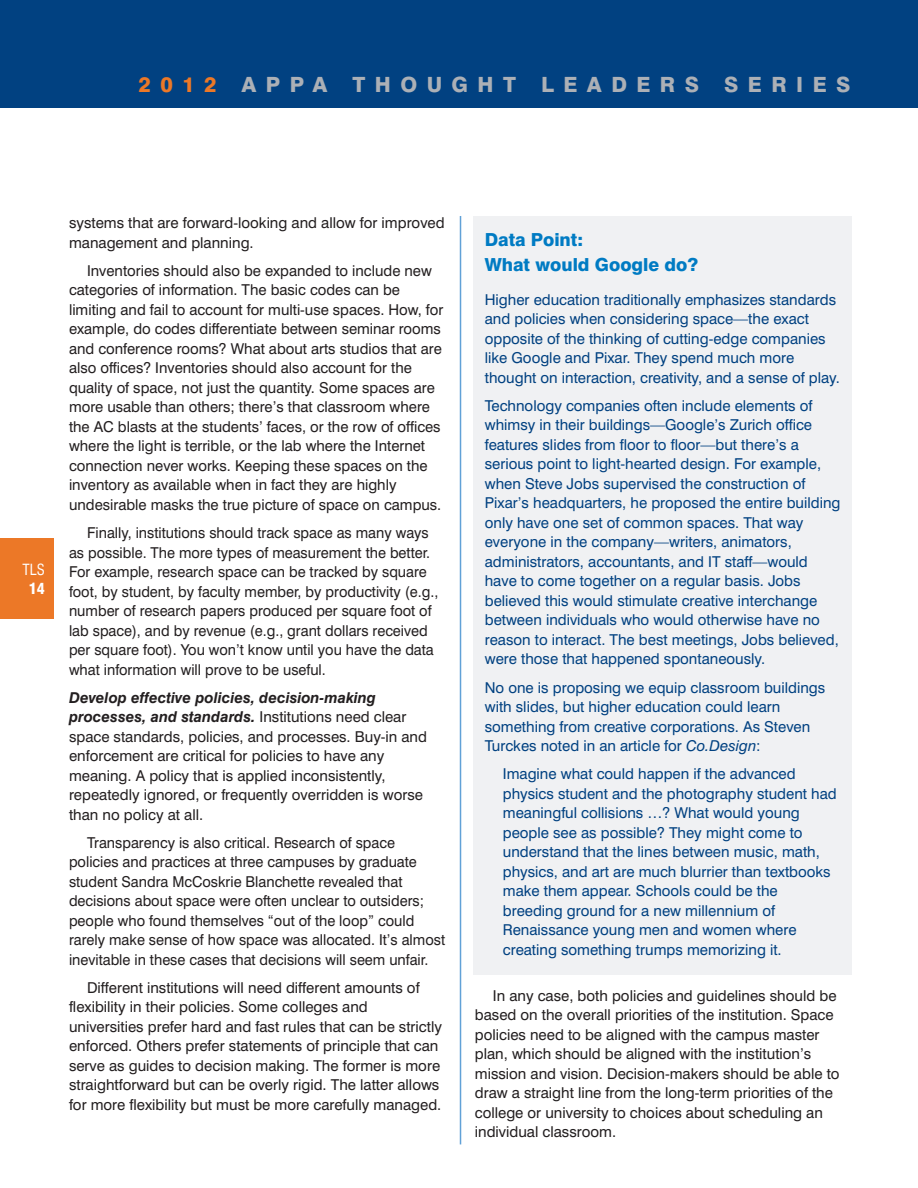
<style>
.page{position:relative;width:918px;height:1188px;background:#fff}
.page>*{position:absolute;margin:0;border:0;box-sizing:border-box;transform-origin:0 0}
.t1{font:800 21px "Swiss 721 BT";letter-spacing:.45em;color:#acb0b6}
.t2{font:800 18px/24.9px "Swiss 721 BT";color:#007bc3}
.t3{font:15px/19.5px "Swiss 721 BT";color:#231f20}
.t4{font:15px/19.5px "Swiss 721 BT";color:#014181}
.t5{font:condensed 15px "Swiss 721 BT";color:#fff}
.t6{font:900 condensed 15px "Swiss 721 BT";color:#fff}
.s1{color:#ec7827}
.s2{font-weight:700;font-style:italic}
.s3{font-style:italic}
</style>
<div class="page">
<div style="left:0;top:0;width:918px;height:108px;background:#014181"></div>
<div style="left:0;top:538px;width:54px;height:81px;background:#ec7827"></div>
<hr style="left:460px;top:216px;width:1px;height:928px;background:#61a1d7">
<div style="left:474px;top:216px;width:378px;height:759px;background:#f0f1f3"></div>
<h1 class="t1" style="left:139px;top:77px;width:713px"><span class="s1">2012</span> APPA THOUGHT LEADERS SERIES</h1>
<p class="t5" style="left:23px;top:564px;width:24px">TLS</p>
<p class="t6" style="left:29px;top:583px;width:18px">14</p>
<p class="t3" style="left:69px;top:215px;width:377px">systems that are forward-looking and allow for improved management and planning.</p>
<p class="t3" style="left:69px;top:262px;width:376px;text-indent:18px">Inventories should also be expanded to include new categories of information. The basic codes can be limiting and fail to account for multi-use spaces. How, for example, do codes differentiate between seminar rooms and conference rooms? What about arts studios that are also offices? Inventories should also account for the quality of space, not just the quantity. Some spaces are more usable than others; there’s that classroom where the AC blasts at the students’ faces, or the row of offices where the light is terrible, or the lab where the Internet connection never works. Keeping these spaces on the inventory as available when in fact they are highly undesirable masks the true picture of space on campus.</p>
<p class="t3" style="left:69px;top:524px;width:371px;text-indent:18px">Finally, institutions should track space as many ways as possible. The more types of measurement the better.<br>For example, research space can be tracked by square foot, by student, by faculty member, by productivity (e.g., number of research papers produced per square foot of lab space), and by revenue (e.g., grant dollars received per square foot). You won’t know until you have the data what information will prove to be useful.</p>
<p class="t3" style="left:69px;top:689px;width:359px"><span class="s2">Develop effective policies, decision-making processes, and standards.</span> Institutions need clear space standards, policies, and processes. Buy-in and enforcement are critical for policies to have any meaning. A policy that is applied inconsistently, repeatedly ignored, or frequently overridden is worse than no policy at all.</p>
<p class="t3" style="left:69px;top:834px;width:378px;text-indent:18px">Transparency is also critical. Research of space policies and practices at three campuses by graduate student Sandra McCoskrie Blanchette revealed that decisions about space were often unclear to outsiders; people who found themselves “out of the loop” could rarely make sense of how space was allocated. It’s almost inevitable in these cases that decisions will seem unfair.</p>
<p class="t3" style="left:69px;top:979px;width:375px;text-indent:18px">Different institutions will need different amounts of flexibility in their policies. Some colleges and universities prefer hard and fast rules that can be strictly enforced. Others prefer statements of principle that can serve as guides to decision making. The former is more straightforward but can be overly rigid. The latter allows for more flexibility but must be more carefully managed.</p>
<p class="t3" style="left:475px;top:987px;width:366px;text-indent:18px">In any case, both policies and guidelines should be based on the overall priorities of the institution. Space policies need to be aligned with the campus master plan, which should be aligned with the institution’s mission and vision. Decision-makers should be able to draw a straight line from the long-term priorities of the college or university to choices about scheduling an individual classroom.</p>
<p class="t2" style="left:485px;top:229px;width:215px">Data Point:<br>What would Google do?</p>
<p class="t4" style="left:485px;top:291px;width:357px">Higher education traditionally emphasizes standards and policies when considering space—the exact opposite of the thinking of cutting-edge companies like Google and Pixar. They spend much more thought on interaction, creativity, and a sense of play.</p>
<p class="t4" style="left:485px;top:397px;width:357px">Technology companies often include elements of whimsy in their buildings—Google’s Zurich office features slides from floor to floor—but there’s a serious point to light-hearted design. For example, when Steve Jobs supervised the construction of Pixar’s headquarters, he proposed the entire building only have one set of common spaces. That way everyone in the company—writers, animators, administrators, accountants, and IT staff—would have to come together on a regular basis. Jobs believed this would stimulate creative interchange between individuals who would otherwise have no reason to interact. The best meetings, Jobs believed, were those that happened spontaneously.</p>
<p class="t4" style="left:485px;top:679px;width:342px">No one is proposing we equip classroom buildings with slides, but higher education could learn something from creative corporations. As Steven Turckes noted in an article for <span class="s3">Co.Design</span>:</p>
<p class="t4" style="left:503px;top:766px;width:336px">Imagine what could happen if the advanced physics student and the photography student had meaningful collisions …? What would young people see as possible? They might come to understand that the lines between music, math, physics, and art are much blurrier than textbooks make them appear. Schools could be the breeding ground for a new millennium of Renaissance young men and women where creating something trumps memorizing it.</p>
</div>
